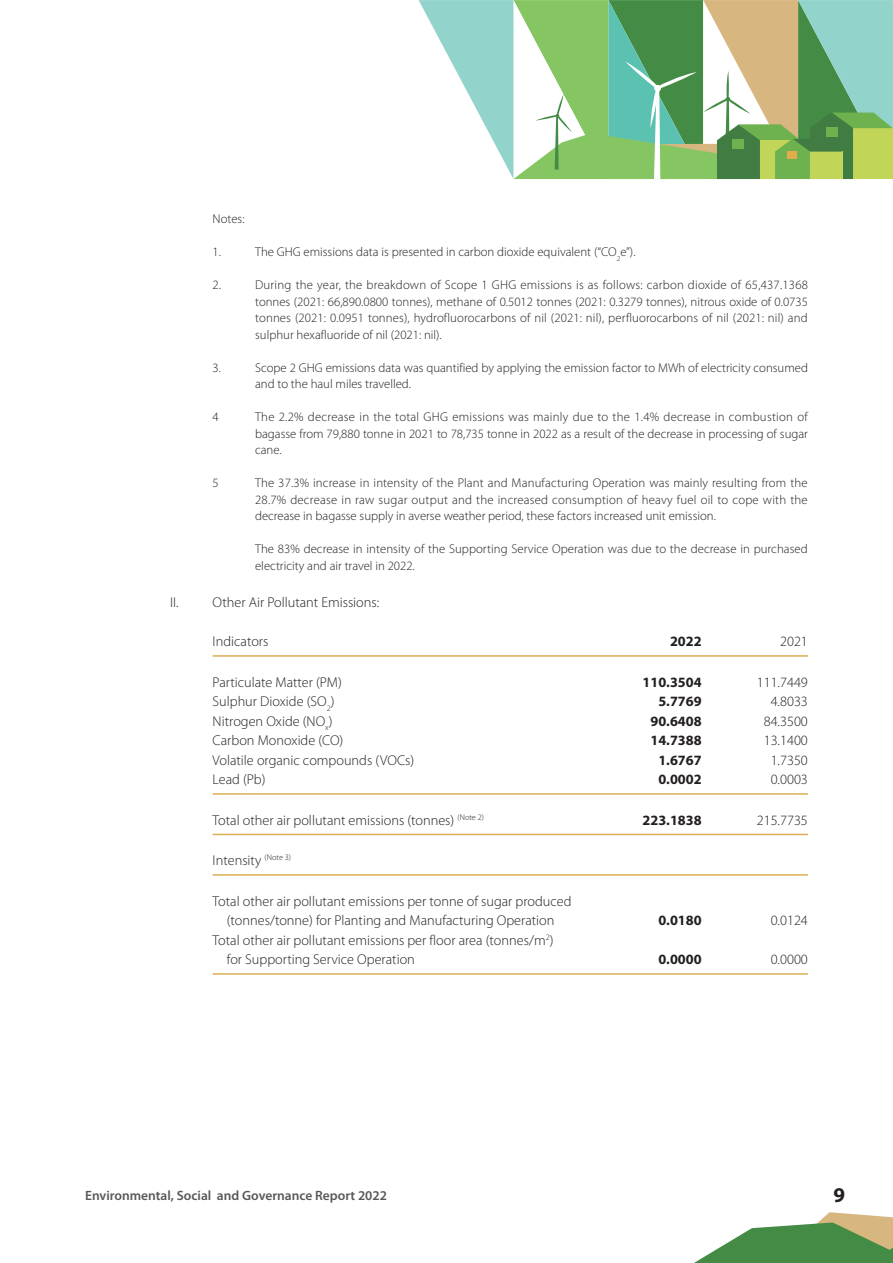
<style>
.page{position:relative;width:893px;height:1263px;background:#fff}
.page>*{position:absolute;margin:0;border:0;box-sizing:border-box;transform-origin:0 0}
.t1{font:700 21px "Myriad Pro";color:#231f20}
.Table_2_column{font:300 14.25px "Myriad Pro";color:#231f20}
.Table_2_column-2{font:700 14.25px "Myriad Pro";color:#231f20}
.Body_Text{font:300 14.25px "Myriad Pro";color:#231f20}
.t2{font:600 13.5px "Myriad Pro";color:#57585a}
.Note{font:300 12.75px/16.5px "Myriad Pro";color:#231f20;text-align:justify}
</style>
<div class="page">
<svg style="left:419px;top:0;width:474px;height:179px"></svg>
<div style="left:788px;top:151px;width:9px;height:8px;background:#e2ac4d"></div>
<svg style="left:694px;top:1212px;width:199px;height:51px"></svg>
<hr style="left:213px;top:655px;width:595px;height:2px;background:#daaf54">
<hr style="left:213px;top:793px;width:595px;height:2px;background:#daaf54">
<hr style="left:213px;top:834px;width:595px;height:1px;background:#daaf54">
<hr style="left:213px;top:874px;width:595px;height:2px;background:#daaf54">
<hr style="left:213px;top:973px;width:595px;height:2px;background:#daaf54">
<p class="Note" style="left:213px;top:211px;width:33px">Notes:</p>
<p class="Note" style="left:213px;top:244px;width:10px">1.</p>
<p class="Note" style="left:255px;top:244px;width:382px">The GHG emissions data is presented in carbon dioxide equivalent (“CO<sub>2</sub>e”).</p>
<p class="Note" style="left:213px;top:277px;width:10px">2.</p>
<p class="Note" style="left:255px;top:277px;width:554px">During the year, the breakdown of Scope 1 GHG emissions is as follows: carbon dioxide of 65,437.1368 tonnes (2021: 66,890.0800 tonnes), methane of 0.5012 tonnes (2021: 0.3279 tonnes), nitrous oxide of 0.0735 tonnes (2021: 0.0951 tonnes), hydrofluorocarbons of nil (2021: nil), perfluorocarbons of nil (2021: nil) and sulphur hexafluoride of nil (2021: nil).</p>
<p class="Note" style="left:213px;top:359px;width:10px">3.</p>
<p class="Note" style="left:255px;top:359px;width:554px">Scope 2 GHG emissions data was quantified by applying the emission factor to MWh of electricity consumed and to the haul miles travelled.</p>
<p class="Note" style="left:213px;top:409px;width:8px">4</p>
<p class="Note" style="left:255px;top:409px;width:554px">The 2.2% decrease in the total GHG emissions was mainly due to the 1.4% decrease in combustion of bagasse from 79,880 tonne in 2021 to 78,735 tonne in 2022 as a result of the decrease in processing of sugar cane.</p>
<p class="Note" style="left:213px;top:475px;width:8px">5</p>
<p class="Note" style="left:255px;top:475px;width:554px">The 37.3% increase in intensity of the Plant and Manufacturing Operation was mainly resulting from the 28.7% decrease in raw sugar output and the increased consumption of heavy fuel oil to cope with the decrease in bagasse supply in averse weather period, these factors increased unit emission.</p>
<p class="Note" style="left:255px;top:541px;width:554px">The 83% decrease in intensity of the Supporting Service Operation was due to the decrease in purchased electricity and air travel in 2022.</p>
<p class="Body_Text" style="left:170px;top:594px;width:211px">II. Other Air Pollutant Emissions:</p>
<p class="Table_2_column" style="left:213px;top:633px;width:57px">Indicators</p>
<p class="Table_2_column-2" style="left:670px;top:632px;width:33px">2022</p>
<p class="Table_2_column" style="left:780px;top:633px;width:29px">2021</p>
<p class="Table_2_column" style="left:213px;top:673px;width:131px">Particulate Matter (PM)</p>
<p class="Table_2_column-2" style="left:643px;top:672px;width:61px">110.3504</p>
<p class="Table_2_column" style="left:757px;top:673px;width:53px">111.7449</p>
<p class="Table_2_column" style="left:213px;top:693px;width:123px">Sulphur Dioxide (SO<sub>2</sub>)</p>
<p class="Table_2_column-2" style="left:658px;top:692px;width:45px">5.7769</p>
<p class="Table_2_column" style="left:771px;top:693px;width:39px">4.8033</p>
<p class="Table_2_column" style="left:213px;top:712px;width:121px">Nitrogen Oxide (NO<sub>x</sub>)</p>
<p class="Table_2_column-2" style="left:650px;top:711px;width:53px">90.6408</p>
<p class="Table_2_column" style="left:764px;top:712px;width:46px">84.3500</p>
<p class="Table_2_column" style="left:213px;top:732px;width:132px">Carbon Monoxide (CO)</p>
<p class="Table_2_column-2" style="left:650px;top:731px;width:53px">14.7388</p>
<p class="Table_2_column" style="left:764px;top:732px;width:46px">13.1400</p>
<p class="Table_2_column" style="left:213px;top:751px;width:203px">Volatile organic compounds (VOCs)</p>
<p class="Table_2_column-2" style="left:658px;top:750px;width:45px">1.6767</p>
<p class="Table_2_column" style="left:771px;top:751px;width:39px">1.7350</p>
<p class="Table_2_column" style="left:213px;top:771px;width:54px">Lead (Pb)</p>
<p class="Table_2_column-2" style="left:658px;top:770px;width:45px">0.0002</p>
<p class="Table_2_column" style="left:771px;top:771px;width:39px">0.0003</p>
<p class="Table_2_column" style="left:213px;top:811px;width:273px">Total other air pollutant emissions (tonnes) <sup>(Note</sup> <sup>2)</sup></p>
<p class="Table_2_column-2" style="left:643px;top:810px;width:61px">223.1838</p>
<p class="Table_2_column" style="left:757px;top:811px;width:53px">215.7735</p>
<p class="Table_2_column" style="left:213px;top:852px;width:80px">Intensity <sup>(Note</sup> <sup>3)</sup></p>
<p class="Table_2_column" style="left:213px;top:892px;width:360px">Total other air pollutant emissions per tonne of sugar produced</p>
<p class="Table_2_column" style="left:227px;top:912px;width:329px">(tonnes/tonne) for Planting and Manufacturing Operation</p>
<p class="Table_2_column-2" style="left:658px;top:911px;width:45px">0.0180</p>
<p class="Table_2_column" style="left:771px;top:912px;width:39px">0.0124</p>
<p class="Table_2_column" style="left:213px;top:931px;width:342px">Total other air pollutant emissions per floor area (tonnes/m<sup>2</sup>)</p>
<p class="Table_2_column" style="left:227px;top:951px;width:190px">for Supporting Service Operation</p>
<p class="Table_2_column-2" style="left:658px;top:950px;width:45px">0.0000</p>
<p class="Table_2_column" style="left:771px;top:951px;width:39px">0.0000</p>
<p class="t2" style="left:85px;top:1186px;width:303px">Environmental, Social and Governance Report 2022</p>
<h1 class="t1" style="left:833px;top:1181px;width:13px">9</h1>
</div>
